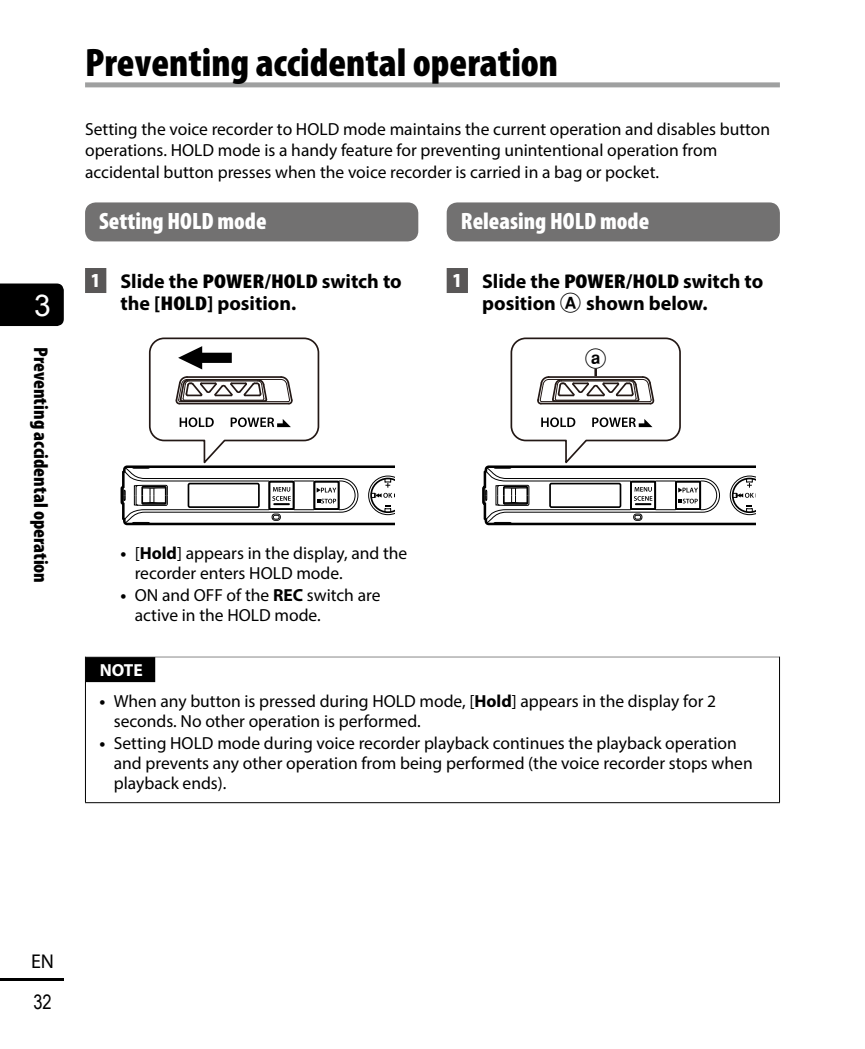
<style>
.page{position:relative;width:865px;height:1049px;background:#fff}
.page>*{position:absolute;margin:0;border:0;box-sizing:border-box;transform-origin:0 0}
.t1{font:900 condensed 40px "Myriad Pro";color:#000}
.t2{font:30px "Arial";color:#fff}
.t3{font:900 condensed 23.75px "Myriad Pro";color:#fff}
.t4{font:20.25px "Circl Posi B2";color:#000}
.t5{font:700 20px/22.5px "Myriad Pro";color:#000}
.t6{font:900 condensed 20px "Myriad Pro";color:#000}
.t7{font:20px "Arial Narrow";color:#000}
.t8{font:20px "Myriad Pro";color:#000}
.t9{font:17.5px/20px "Myriad Pro";color:#000}
.t10{font:700 17.5px "Myriad Pro";color:#fff}
.s1{font-weight:900;font-stretch:condensed;color:#fff}
.s2{font-weight:900;font-stretch:condensed}
.s3{font-family:"Circl Posi B2";font-weight:400}
.s4{font-weight:700}
</style>
<div class="page">
<div style="left:0;top:283px;width:64px;height:43px;background:#000"></div>
<hr style="left:0;top:978px;width:64px;height:3px;background:#000">
<div style="left:85px;top:268px;width:21px;height:25px;background:#595757"></div>
<div style="left:85px;top:202px;width:333px;height:39px;background:#727171;border-radius:11px"></div>
<svg style="left:120px;top:337px;width:275px;height:188px"></svg>
<div style="left:446px;top:268px;width:22px;height:25px;background:#595757"></div>
<div style="left:446px;top:202px;width:334px;height:39px;background:#727171;border-radius:11px"></div>
<svg style="left:482px;top:337px;width:274px;height:188px"></svg>
<svg style="left:85px;top:657px;width:1px;height:28px"></svg>
<svg style="left:779px;top:657px;width:1px;height:28px"></svg>
<hr style="left:85px;top:685px;width:1px;height:117px;background:#000">
<hr style="left:779px;top:685px;width:1px;height:117px;background:#000">
<hr style="left:85px;top:802px;width:695px;height:1px;background:#000">
<hr style="left:86px;top:656px;width:693px;height:1px;background:#898989">
<div style="left:86px;top:657px;width:69px;height:25px;background:#000"></div>
<div style="left:85px;top:82px;width:695px;height:5px;background:#9fa0a0"></div>
<h2 class="t2" style="left:34px;top:286px;width:18px">3</h2>
<p class="t6" style="left:54px;top:347px;width:237px;rotate:90deg">Preventing accidental operation</p>
<h1 class="t1" style="left:85px;top:37px;width:474px">Preventing accidental operation</h1>
<p class="t9" style="left:85px;top:118px;width:686px;line-height:21.2px">Setting the voice recorder to HOLD mode maintains the current operation and disables button operations. HOLD mode is a handy feature for preventing unintentional operation from accidental button presses when the voice recorder is carried in a bag or pocket.</p>
<h3 class="t3" style="left:99px;top:206px;width:169px">Setting HOLD mode</h3>
<p class="t5" style="left:120px;top:269px;width:283px;text-indent:-29px"><span class="s1">1</span> Slide the <span class="s2">POWER</span>/<span class="s2">HOLD</span> switch to the [<span class="s2">HOLD</span>] position.</p>
<h3 class="t3" style="left:461px;top:206px;width:190px">Releasing HOLD mode</h3>
<p class="t5" style="left:482px;top:269px;width:283px;text-indent:-29px"><span class="s1">1</span> Slide the <span class="s2">POWER</span>/<span class="s2">HOLD</span> switch to position <span class="s3">A</span> shown below.</p>
<p class="t4" style="left:585px;top:349px;width:24px">a</p>
<p class="t9" style="left:135px;top:543px;width:274px;text-indent:-14px"><span class="s4">•</span> [<span class="s4">Hold</span>] appears in the display, and the recorder enters HOLD mode.</p>
<p class="t9" style="left:135px;top:585px;width:247px;text-indent:-14px"><span class="s4">•</span> ON and OFF of the <span class="s4">REC</span> switch are active in the HOLD mode.</p>
<p class="t10" style="left:100px;top:658px;width:45px">NOTE</p>
<p class="t9" style="left:114px;top:690px;width:604px;text-indent:-14px"><span class="s4">•</span> When any button is pressed during HOLD mode, [<span class="s4">Hold</span>] appears in the display for 2 seconds. No other operation is performed.</p>
<p class="t9" style="left:114px;top:732px;width:640px;text-indent:-14px"><span class="s4">•</span> Setting HOLD mode during voice recorder playback continues the playback operation and prevents any other operation from being performed (the voice recorder stops when playback ends).</p>
<p class="t8" style="left:31px;top:948px;width:25px">EN</p>
<p class="t7" style="left:33px;top:988px;width:20px">32</p>
</div>
